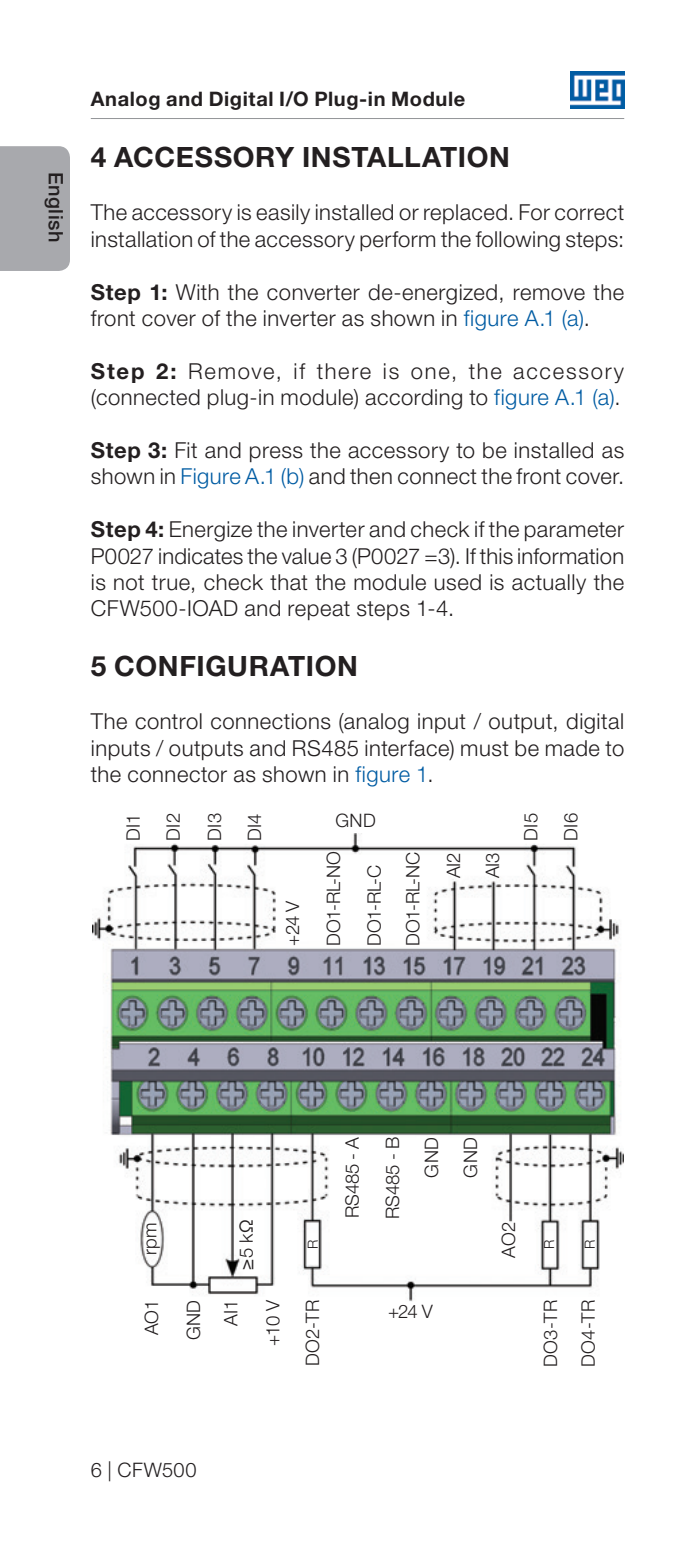
<style>
.page{position:relative;width:681px;height:1554px;background:#fff}
.page>*{position:absolute;margin:0;border:0;box-sizing:border-box;transform-origin:0 0}
.SubTitulo_X{font:700 28px "Helvetica Neue LT Pro";letter-spacing:.025em;color:#231f20}
.Texto{font:300 22px/26.4px "Helvetica Neue LT Pro";letter-spacing:.025em;color:#231f20}
.Cabecalho{font:700 20px "Helvetica Neue LT Pro";letter-spacing:.03em;color:#231f20}
.Paginacao_das_pagina{font:300 20px "Helvetica Neue LT Pro";letter-spacing:.02em;color:#231f20}
.t1{font:500 20px "Helvetica Neue LT Pro";letter-spacing:.025em;color:#231f20}
.t2{font:300 18.4px/40px "Helvetica Neue LT Pro";letter-spacing:.01em;color:#231f20}
.t3{font:300 14px "Helvetica Neue LT Pro";color:#231f20}
.s1{font-weight:700}
.s2{color:#015ca3}
</style>
<div class="page">
<hr style="left:91px;top:118px;width:533px;height:1px;background:#939598">
<img style="left:570px;top:71px;width:54px;height:38px">
<div style="left:0;top:146px;width:70px;height:125px;background:#a8a9ad"></div>
<img style="left:92px;top:833px;width:530px;height:468px">
<p class="t1" style="left:68px;top:172px;width:72px;rotate:90deg">English</p>
<p class="Cabecalho" style="left:91px;top:86px;width:376px">Analog and Digital I/O Plug-in Module</p>
<p class="SubTitulo_X" style="left:91px;top:140px;width:420px">4 ACCESSORY INSTALLATION</p>
<p class="Texto" style="left:91px;top:199px;width:534px">The accessory is easily installed or replaced. For correct installation of the accessory perform the following steps:</p>
<p class="Texto" style="left:91px;top:278px;width:534px"><span class="s1">Step 1:</span> With the converter de-energized, remove the front cover of the inverter as shown in <span class="s2">figure A.1 (a)</span>.</p>
<p class="Texto" style="left:91px;top:357px;width:534px"><span class="s1">Step 2:</span> Remove, if there is one, the accessory (connected plug-in module) according to <span class="s2">figure A.1 (a)</span>.</p>
<p class="Texto" style="left:91px;top:436px;width:534px"><span class="s1">Step 3:</span> Fit and press the accessory to be installed as shown in <span class="s2">Figure A.1 (b)</span> and then connect the front cover.</p>
<p class="Texto" style="left:91px;top:516px;width:534px;text-align:justify"><span class="s1">Step 4:</span> Energize the inverter and check if the parameter P0027 indicates the value 3 (P0027 =3). If this information is not true, check that the module used is actually the CFW500-IOAD and repeat steps 1-4.</p>
<p class="SubTitulo_X" style="left:91px;top:649px;width:268px">5 CONFIGURATION</p>
<p class="Texto" style="left:91px;top:708px;width:534px;text-align:justify">The control connections (analog input / output, digital inputs / outputs and RS485 interface) must be made to the connector as shown in <span class="s2">figure 1</span>.</p>
<p class="t2" style="left:113px;top:841px;width:29px;rotate:-90deg">DI1<br>DI2</p>
<p class="t2" style="left:194px;top:841px;width:29px;rotate:-90deg">DI3<br>DI4</p>
<p class="t2" style="left:510px;top:841px;width:29px;rotate:-90deg">DI5</p>
<p class="t2" style="left:335px;top:799px;width:42px">GND</p>
<p class="t2" style="left:550px;top:841px;width:30px;rotate:-90deg">DI6</p>
<p class="t2" style="left:313px;top:945px;width:96px;rotate:-90deg">DO1-RL-NO</p>
<p class="t2" style="left:392px;top:945px;width:95px;rotate:-90deg">DO1-RL-NC</p>
<p class="t2" style="left:433px;top:878px;width:27px;rotate:-90deg">AI2<br>AI3</p>
<p class="t2" style="left:353px;top:945px;width:82px;rotate:-90deg">DO1-RL-C</p>
<p class="t2" style="left:272px;top:945px;width:47px;rotate:-90deg">+24 V</p>
<p class="t2" style="left:130px;top:1255px;width:34px;rotate:-90deg">rpm</p>
<p class="t2" style="left:226px;top:1269px;width:52px;rotate:-90deg">≥5 kΩ</p>
<p class="t2" style="left:331px;top:1218px;width:83px;rotate:-90deg">RS485 - A</p>
<p class="t2" style="left:372px;top:1218px;width:83px;rotate:-90deg">RS485 - B</p>
<p class="t2" style="left:411px;top:1177px;width:42px;rotate:-90deg">GND</p>
<p class="t2" style="left:450px;top:1177px;width:42px;rotate:-90deg">GND</p>
<p class="t2" style="left:488px;top:1257px;width:37px;rotate:-90deg">AO2</p>
<p class="t3" style="left:304px;top:1248px;width:11px;rotate:-90deg">R</p>
<p class="t3" style="left:540px;top:1248px;width:11px;rotate:-90deg">R</p>
<p class="t3" style="left:581px;top:1248px;width:11px;rotate:-90deg">R</p>
<p class="t2" style="left:131px;top:1335px;width:37px;rotate:-90deg">AO1</p>
<p class="t2" style="left:210px;top:1326px;width:28px;rotate:-90deg">AI1</p>
<p class="t2" style="left:252px;top:1366px;width:68px;text-align:right;rotate:-90deg">+10 V<br>DO2-TR</p>
<p class="t2" style="left:531px;top:1366px;width:69px;line-height:37.6px;rotate:-90deg">DO3-TR<br>DO4-TR</p>
<p class="t2" style="left:173px;top:1340px;width:42px;rotate:-90deg">GND</p>
<p class="t2" style="left:388px;top:1290px;width:46px">+24 V</p>
<p class="Paginacao_das_pagina" style="left:91px;top:1457px;width:107px">6 | CFW500</p>
</div>
